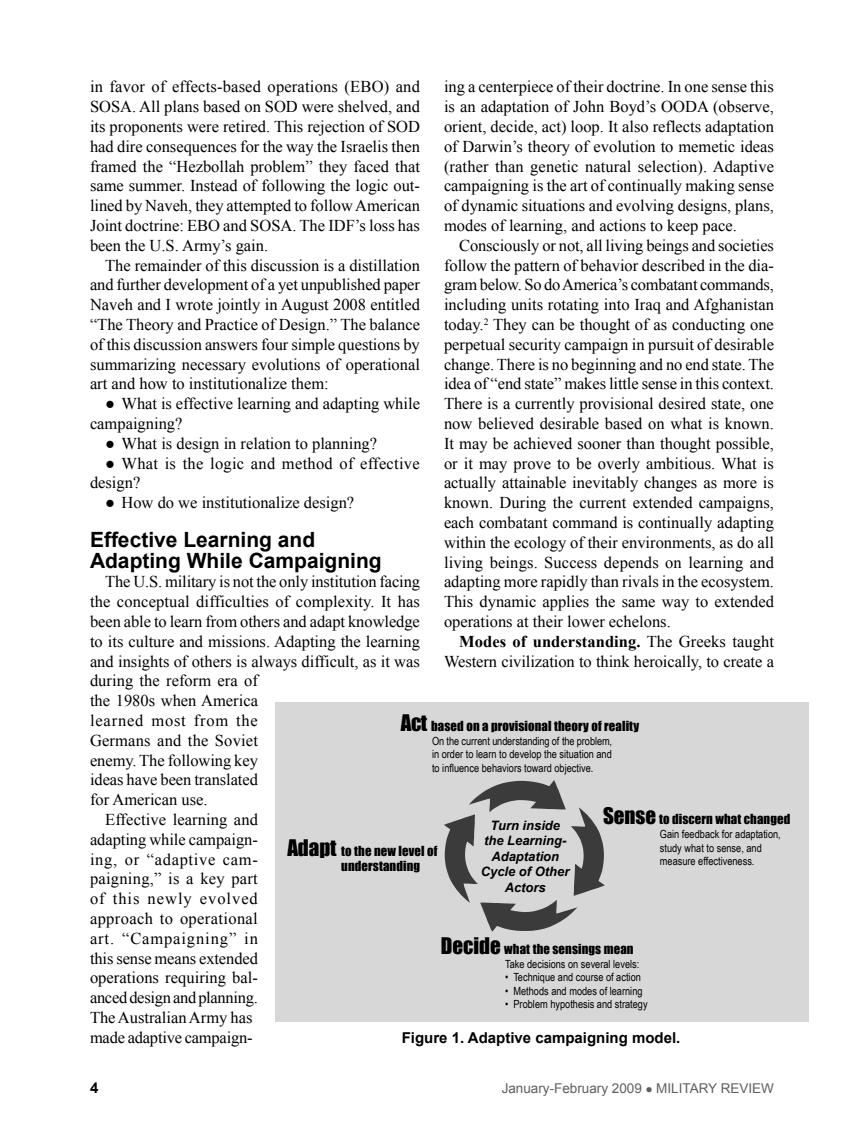
<style>
.page{position:relative;width:864px;height:1134px;background:#fff}
.page>*{position:absolute;margin:0;border:0;box-sizing:border-box;transform-origin:0 0}
.subhead{font:700 21px/21px "Arial";color:#000}
.fob{font:16.5px/19.8px "Times New Roman";color:#000;text-align:justify}
.fob_Bullet{font:16.5px/19.8px "Times New Roman";color:#000}
.fig_line{font:700 15px "Arial";color:#000}
.subhead-2{font:700 15px "Arial";color:#000}
.subhead-3{font:13.5px "Arial";color:#5e5f5f}
.t1{font:italic 700 12.9px/15.6px "Arial";color:#000;text-align:center}
.t2{font:12.75px/15.3px "Impact";letter-spacing:.01em;color:#000}
.t3{font:11.25px/13.5px "Arial Narrow";color:#000;text-align:justify}
.s1{font-weight:700}
.s2{font-size:21px}
</style>
<div class="page">
<div style="left:275px;top:702px;width:533px;height:320px;background:#d7d7d7"></div>
<svg style="left:444px;top:780px;width:161px;height:152px"></svg>
<p class="fob" style="left:90px;top:77px;width:331px">in favor of effects-based operations (EBO) and<br>SOSA</p>
<p class="fob" style="left:444px;top:77px;width:332px">ing a centerpiece of their doctrine. In one sense this is an adaptation of John Boyd’s OODA (observe, orient, decide, act) loop. It also reflects adaptation of Darwin’s theory of evolution to memetic ideas (rather than genetic natural selection). Adaptive campaigning is the art of continually making sense of dynamic situations and evolving designs, plans, modes of learning, and actions to keep pace.</p>
<p class="fob" style="left:444px;top:235px;width:332px;text-indent:15px">Consciously or not, all living beings and societies follow the pattern of behavior described in the dia&shy;gram below. So do America’s combatant commands, including units rotating into Iraq and Afghanistan today.<sup>2</sup> They can be thought of as conducting one perpetual security campaign in pursuit of desirable change. There is no beginning and no end state. The idea of “end state” makes little sense in this context.<br>There is a currently provisional desired state, one now believed desirable based on what is known.<br>It may be achieved sooner than thought possible, or it may prove to be overly ambitious. What is actually attainable inevitably changes as more is known. During the current extended campaigns, each combatant command is continually adapting within the ecology of their environments, as do all living beings. Success depends on learning and adapting more rapidly than rivals in the ecosystem.<br>This dynamic applies the same way to extended operations at their lower echelons.</p>
<p class="fob" style="left:444px;top:631px;width:332px;text-align:right"><span class="s1">Modes of understanding.</span> The Greeks taught<br>Western civilization to think heroically, to create a</p>
<p class="fob" style="left:90px;top:97px;width:331px;text-indent:42px">. All plans based on SOD were shelved, and its proponents were retired. This rejection of SOD had dire consequences for the way the Israelis then framed the “Hezbollah problem” they faced that same summer. Instead of following the logic out&shy;lined by Naveh, they attempted to follow American Joint doctrine: EBO and SOSA</p>
<p class="fob" style="left:292px;top:215px;width:129px">. The IDF’s loss has</p>
<p class="fob" style="left:90px;top:235px;width:180px">been the U.S. Army’s gain.</p>
<p class="fob" style="left:90px;top:255px;width:332px;text-indent:15px">The remainder of this discussion is a distillation and further development of a yet unpublished paper Naveh and I wrote jointly in August 2008 entitled “The Theory and Practice of Design.” The balance of this discussion answers four simple questions by summarizing necessary evolutions of operational art and how to institutionalize them:</p>
<p class="fob_Bullet" style="left:90px;top:394px;width:332px;text-indent:15px">● What is effective learning and adapting while campaigning?</p>
<p class="fob_Bullet" style="left:105px;top:433px;width:274px">● What is design in relation to planning?</p>
<p class="fob_Bullet" style="left:90px;top:453px;width:331px;text-indent:15px">● What is the logic and method of effective design?</p>
<p class="fob_Bullet" style="left:105px;top:493px;width:251px">● How do we institutionalize design?</p>
<p class="subhead" style="left:90px;top:529px;width:293px">Effective Learning and<br>Adapting While Campaigning</p>
<p class="fob" style="left:90px;top:572px;width:332px;text-align:left;text-indent:15px">The U.S. military is not the only institution facing the conceptual difficulties of complexity. It has been able to learn from others and adapt knowledge to its culture and missions. Adapting the learning and insights of others is always difficult, as it was during the reform era of<br>the 1980s when America<br>learned most from the<br>Germans and the Soviet<br>enemy. The following key<br>ideas have been translated<br>for American use.</p>
<p class="fob" style="left:90px;top:809px;width:170px;text-align:left;text-indent:15px">Effective learning and adapting while campaign&shy;ing, or “adaptive cam&shy;paigning,” is a key part of this newly evolved approach to operational art. “Campaigning” in this sense means extended operations requiring bal&shy;anced design and planning.<br>The Australian Army has made adaptive campaign-</p>
<p class="t2" style="left:401px;top:718px;width:240px"><span class="s2">Act</span> based on a provisional theory of reality</p>
<p class="t3" style="left:432px;top:734px;width:182px">On the current understanding of the problem, in order to learn to develop the situation and to influence behaviors toward objective.</p>
<p class="t2" style="left:603px;top:811px;width:189px"><span class="s2">Sense</span> to discern what changed</p>
<p class="t3" style="left:660px;top:827px;width:122px;text-align:left">Gain feedback for adaptation, study what to sense, and measure effectiveness.</p>
<p class="t1" style="left:481px;top:818px;width:90px">Turn inside the Learning-<br>Adaptation<br>Cycle of Other<br>Actors</p>
<p class="t2" style="left:341px;top:843px;width:98px;text-indent:-54px"><span class="s2">Adapt</span> to the new level of understanding</p>
<p class="t2" style="left:441px;top:941px;width:194px"><span class="s2">Decide</span> what the sensings mean</p>
<p class="t3" style="left:505px;top:957px;width:136px">Take decisions on several levels:</p>
<p class="t3" style="left:505px;top:970px;width:137px">• Technique and course of action</p>
<p class="t3" style="left:505px;top:984px;width:139px">• Methods and modes of learning</p>
<p class="t3" style="left:505px;top:997px;width:144px">• Problem hypothesis and strategy</p>
<p class="fig_line" style="left:402px;top:1027px;width:280px">Figure 1. Adaptive campaigning model.</p>
<p class="subhead-2" style="left:90px;top:1078px;width:10px">4</p>
<p class="subhead-3" style="left:502px;top:1080px;width:274px">January-February 2009 ● Military Review</p>
</div>
